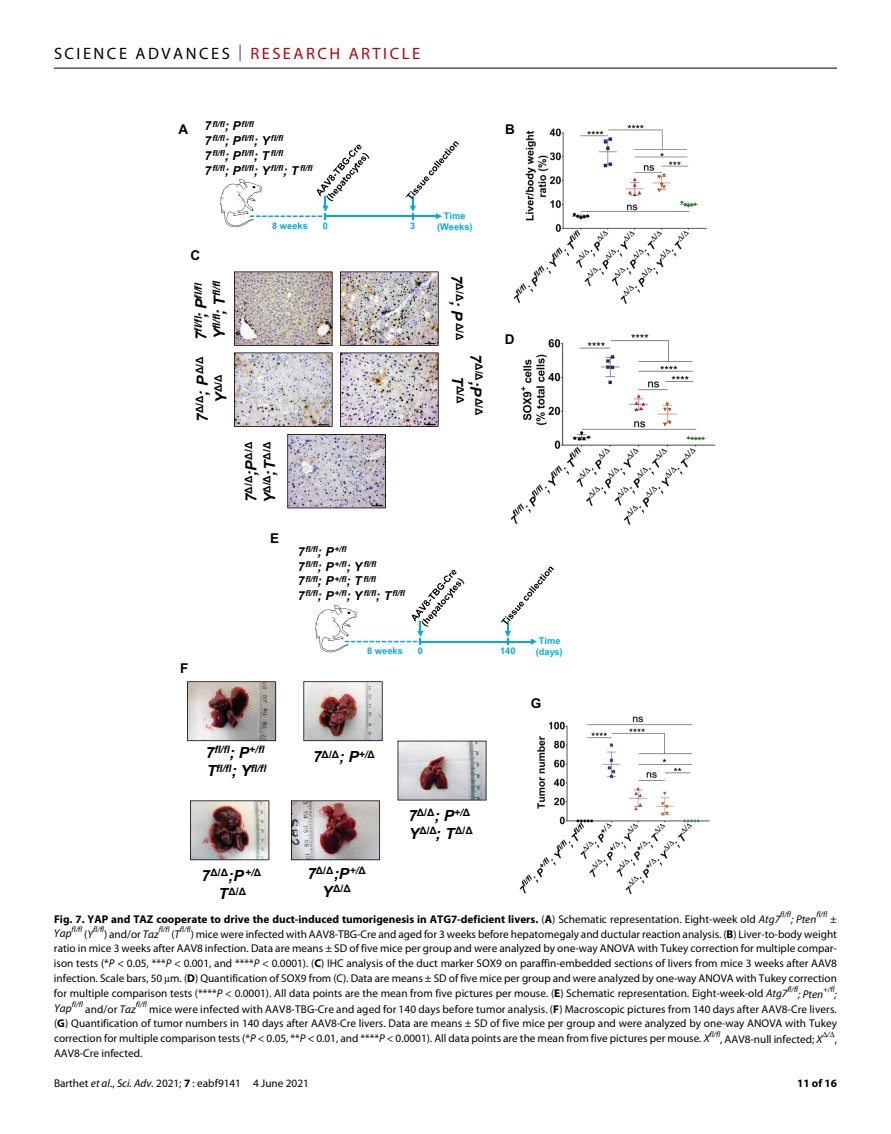
<style>
.page{position:relative;width:891px;height:1134px;background:#fff}
.page>*{position:absolute;margin:0;border:0;box-sizing:border-box;transform-origin:0 0}
.t1{font:16.5px "Myriad Pro";letter-spacing:.15em;color:#000}
.t2{font:italic 700 15.45px/18.5px "Arial";color:#000}
.t3{font:700 13.5px "Arial";color:#000}
.t4{font:11.25px/15px "Myriad Pro";color:#000;text-align:justify}
.t5{font:700 11.25px "Myriad Pro";color:#000}
.t6{font:700 10.2px/18.3px "Arial";color:#000}
.t7{font:italic 700 10.2px/18.5px "Arial";color:#000}
.t8{font:700 9.3px/11.1px "Arial";letter-spacing:.005em;color:#00abe3;text-align:center}
.t9{font:italic 700 8.25px/14.9px "Arial";letter-spacing:-.005em;color:#000}
.s1{font-weight:300}
.s2{color:#b10508}
.s3{font-size:12.3px}
.s4{font-size:15.45px}
.s5{font-style:italic;font-size:15.45px}
.s6{font-weight:700}
.s7{font-style:italic}
</style>
<div class="page">
<hr style="left:54px;top:68px;width:783px;height:1px;background:#000">
<img style="left:510px;top:125px;width:206px;height:769px">
<img style="left:220px;top:179px;width:33px;height:49px">
<hr style="left:325px;top:215px;width:112px;height:2px;background:#00abe3">
<svg style="left:250px;top:145px;width:119px;height:75px"></svg>
<svg style="left:406px;top:141px;width:53px;height:79px"></svg>
<img style="left:315px;top:605px;width:34px;height:48px">
<hr style="left:420px;top:641px;width:112px;height:1px;background:#00abe3">
<svg style="left:345px;top:570px;width:119px;height:75px"></svg>
<svg style="left:501px;top:567px;width:53px;height:78px"></svg>
<img style="left:234px;top:271px;width:99px;height:75px">
<img style="left:340px;top:271px;width:99px;height:75px">
<img style="left:234px;top:352px;width:99px;height:75px">
<img style="left:340px;top:352px;width:99px;height:75px">
<img style="left:287px;top:434px;width:99px;height:74px">
<img style="left:187px;top:681px;width:89px;height:60px">
<img style="left:190px;top:800px;width:79px;height:60px">
<img style="left:303px;top:681px;width:80px;height:60px">
<img style="left:291px;top:800px;width:89px;height:60px">
<img style="left:398px;top:741px;width:88px;height:59px">
<h1 class="t1" style="left:54px;top:40px;width:368px">SCIENCE ADVANCES <span class="s1">|</span> <span class="s2">RESEARCH ARTICLE</span></h1>
<p class="t9" style="left:205px;top:117px;width:109px"><span class="s3">7</span> fl/fl<span class="s3">; P</span> fl/fl<br><span class="s3">7</span> fl/fl<span class="s3">; P</span> fl/fl<span class="s3">; Y</span> fl/fl<br><span class="s3">7</span> fl/fl<span class="s3">; P</span> fl/fl<span class="s3">; T</span> fl/fl<br><span class="s3">7</span> fl/fl<span class="s3">; P</span> fl/fl<span class="s3">; Y</span> fl/fl<span class="s3">; T</span> fl/fl</p>
<p class="t3" style="left:179px;top:120px;width:11px">A</p>
<p class="t3" style="left:505px;top:120px;width:11px">B</p>
<p class="t3" style="left:191px;top:246px;width:11px">C</p>
<p class="t8" style="left:272px;top:220px;width:37px">8 weeks</p>
<p class="t8" style="left:323px;top:220px;width:7px">0</p>
<p class="t8" style="left:410px;top:220px;width:7px">3</p>
<p class="t8" style="left:437px;top:210px;width:37px">Time (Weeks)</p>
<p class="t7" style="left:189px;top:340px;width:62px;rotate:-90deg"><span class="s4">7</span>fl/fl<span class="s4">; P</span>fl/fl<br><span class="s4">Y</span>fl/fl<span class="s4">; T</span>fl/fl</p>
<p class="t6" style="left:468px;top:275px;width:27px;rotate:90deg"><span class="s5">7</span>∆/∆</p>
<h2 class="t2" style="left:465px;top:301px;width:22px;rotate:90deg">; P</h2>
<p class="t6" style="left:468px;top:323px;width:19px;rotate:90deg">∆/∆</p>
<p class="t6" style="left:191px;top:374px;width:19px;rotate:-90deg">∆/∆</p>
<p class="t6" style="left:191px;top:413px;width:19px;rotate:-90deg">∆/∆</p>
<p class="t6" style="left:209px;top:392px;width:19px;rotate:-90deg">∆/∆</p>
<h2 class="t2" style="left:194px;top:422px;width:47px;text-align:center;rotate:-90deg">7 ;P<br>Y</h2>
<p class="t6" style="left:240px;top:460px;width:19px;rotate:-90deg">∆/∆ ∆/∆</p>
<p class="t6" style="left:240px;top:494px;width:20px;rotate:-90deg">∆/∆ ∆/∆</p>
<h2 class="t2" style="left:243px;top:503px;width:45px;rotate:-90deg">7 ;P<br>Y ;T</h2>
<p class="t3" style="left:270px;top:529px;width:11px">E</p>
<p class="t9" style="left:298px;top:542px;width:108px"><span class="s3">7</span> fl/fl<span class="s3">; P</span> +/fl<br><span class="s3">7</span> fl/fl<span class="s3">; P</span> +/fl<span class="s3">; Y</span> fl/fl<br><span class="s3">7</span> fl/fl<span class="s3">; P</span> +/fl<span class="s3">; T</span> fl/fl<br><span class="s3">7</span> fl/fl<span class="s3">; P</span> +/fl<span class="s3">; Y</span> fl/fl<span class="s3">; T</span> fl/fl</p>
<h2 class="t2" style="left:485px;top:376px;width:23px;text-indent:-21px;rotate:90deg">7 ;P<br>T</h2>
<p class="t6" style="left:488px;top:363px;width:19px;rotate:90deg">∆/∆</p>
<p class="t6" style="left:488px;top:398px;width:19px;rotate:90deg">∆/∆</p>
<p class="t6" style="left:469px;top:386px;width:19px;rotate:90deg">∆/∆</p>
<p class="t3" style="left:505px;top:330px;width:11px">D</p>
<p class="t3" style="left:180px;top:660px;width:10px">F</p>
<p class="t8" style="left:367px;top:646px;width:37px">8 weeks</p>
<p class="t8" style="left:418px;top:646px;width:7px">0</p>
<p class="t8" style="left:500px;top:646px;width:17px">140</p>
<p class="t8" style="left:536px;top:636px;width:28px">Time (days)</p>
<p class="t7" style="left:206px;top:741px;width:62px"><span class="s4">7</span>fl/fl<span class="s4">; P</span>+/fl<br><span class="s4">T</span>fl/fl<span class="s4">; Y</span>fl/fl</p>
<p class="t6" style="left:313px;top:745px;width:28px"><span class="s5">7</span>∆/∆</p>
<h2 class="t2" style="left:339px;top:748px;width:37px">; P<sup>+/</sup><sup>∆</sup></h2>
<h2 class="t2" style="left:219px;top:867px;width:44px;text-indent:-17px">7 ;P<sup>+/</sup><sup>∆<br></sup>T</h2>
<h2 class="t2" style="left:322px;top:865px;width:45px;text-indent:-15px">7 ;P<sup>+/</sup><sup>∆<br></sup>Y</h2>
<p class="t6" style="left:333px;top:862px;width:19px;text-indent:-17px">∆/∆ ∆/∆</p>
<p class="t6" style="left:210px;top:864px;width:19px">∆/∆</p>
<p class="t6" style="left:229px;top:882px;width:19px">∆/∆</p>
<p class="t6" style="left:417px;top:804px;width:21px">∆/∆ ∆/∆</p>
<h2 class="t2" style="left:408px;top:807px;width:63px">7 ; P<sup>+/</sup><sup>∆<br></sup>Y ;T</h2>
<p class="t6" style="left:455px;top:822px;width:19px">∆/∆</p>
<p class="t3" style="left:531px;top:694px;width:12px">G</p>
<p class="t4" style="left:54px;top:911px;width:785px"><span class="s6">Fig. 7. YAP and TAZ cooperate to drive the duct-induced tumorigenesis in ATG7-deficient livers.</span> (<span class="s6">A</span>) Schematic representation. Eight-week old <span class="s7">Atg7</span><sup>fl/fl</sup><span class="s7">; Pten</span><sup>fl/fl</sup> ± <span class="s7">Yap</span><sup>fl/fl</sup> (<span class="s7">Y</span><sup>fl/fl</sup>) and/or <span class="s7">Taz</span><sup>fl/fl</sup> (<span class="s7">T</span><sup>fl/fl</sup>) mice were infected with AAV8-TBG-Cre and aged for 3 weeks before hepatomegaly and ductular reaction analysis. (<span class="s6">B</span>) Liver-to-body weight ratio in mice 3 weeks after AAV8 infection. Data are means ± SD of five mice per group and were analyzed by one-way ANOVA with Tukey correction for multiple compar&shy;ison tests (*<span class="s7">P</span> &lt; 0.05, ***<span class="s7">P</span> &lt; 0.001, and ****<span class="s7">P</span> &lt; 0.0001). (<span class="s6">C</span>) IHC analysis of the duct marker SOX9 on paraffin-embedded sections of livers from mice 3 weeks after AAV8 infection. Scale bars, 50 m. (<span class="s6">D</span>) Quantification of SOX9 from (C). Data are means ± SD of five mice per group and were analyzed by one-way ANOVA with Tukey correction for multiple comparison tests (****<span class="s7">P</span> &lt; 0.0001). All data points are the mean from five pictures per mouse. (<span class="s6">E</span>) Schematic representation. Eight-week-old <span class="s7">Atg7</span><sup>fl/fl</sup><span class="s7">; Pten</span><sup>+/fl</sup><span class="s7">; Yap</span><sup>fl/fl</sup> and/or <span class="s7">Taz</span><sup>fl/fl</sup> mice were infected with AAV8-TBG-Cre and aged for 140 days before tumor analysis. (<span class="s6">F</span>) Macroscopic pictures from 140 days after AAV8-Cre livers. (<span class="s6">G</span>) Quantification of tumor numbers in 140 days after AAV8-Cre livers. Data are means ± SD of five mice per group and were analyzed by one-way ANOVA with Tukey correction for multiple comparison tests (*<span class="s7">P</span> &lt; 0.05, **<span class="s7">P</span> &lt; 0.01, and ****<span class="s7">P</span> &lt; 0.0001). All data points are the mean from five pictures per mouse. <span class="s7">X</span><sup>fl/fl</sup>, AAV8-null infected; <span class="s7">X</span> <sup>/</sup> , AAV8-Cre infected.</p>
<p class="t4" style="left:54px;top:1076px;width:256px">Barthet <span class="s7">et al</span>., <span class="s7">Sci. Adv.</span> 2021; <span class="s6">7</span> : eabf9141 4 June 2021</p>
<p class="t5" style="left:797px;top:1074px;width:41px">11 of 16</p>
</div>
